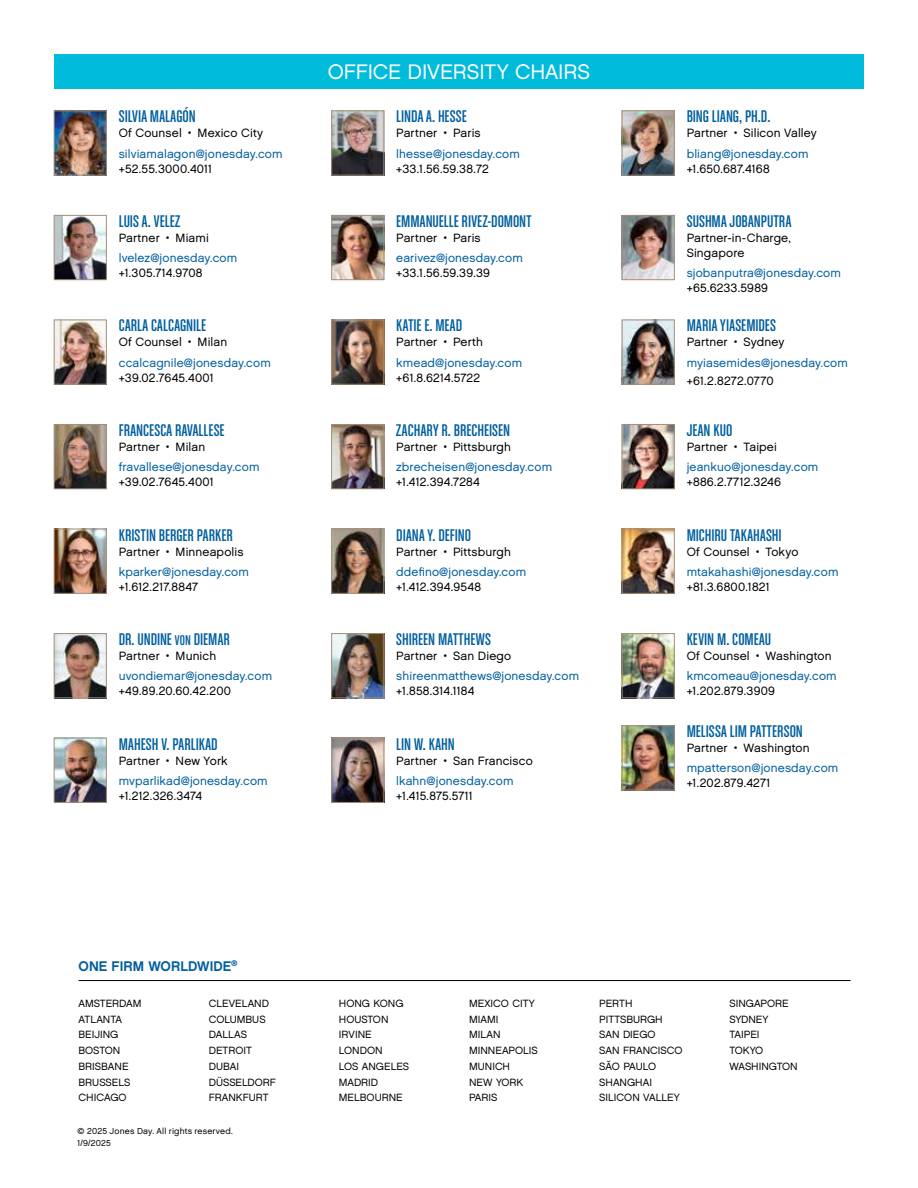
<style>
.page{position:relative;width:918px;height:1188px;background:#fff}
.page>*{position:absolute;margin:0;border:0;box-sizing:border-box;transform-origin:0 0}
.t1{font:21px "Chalet London Nineteen Sixty";letter-spacing:-.005em;color:#fff}
.t2{font:18px "Chalet Comprime Cologne Sixty";letter-spacing:.005em;color:#005f9e}
.t3{font:13.95px "Chalet New York Nineteen Sixty";color:#005f9e}
.t4{font:12px/15px "Chalet London Nineteen Sixty";letter-spacing:.01em;color:#000}
.t5{font:12px "Chalet London Nineteen Sixty";letter-spacing:.01em;color:#005f9e}
.t6{font:10.5px/15.8px "Chalet London Nineteen Sixty";color:#000}
.t7{font:8.7px/12px "Chalet London Nineteen Sixty";letter-spacing:.02em;color:#000}
.s1{font-size:15px}
</style>
<div class="page">
<div style="left:54px;top:54px;width:810px;height:34px;background:#00bcda"></div>
<hr style="left:79px;top:980px;width:772px;height:1px;background:#000">
<img style="left:56px;top:113px;width:49px;height:60px">
<div style="left:54px;top:111px;width:53px;height:64px;border:1px solid #a29079"></div>
<img style="left:334px;top:113px;width:48px;height:60px">
<div style="left:332px;top:111px;width:52px;height:64px;border:1px solid #a29079"></div>
<img style="left:624px;top:113px;width:48px;height:60px">
<div style="left:622px;top:111px;width:52px;height:64px;border:1px solid #a29079"></div>
<img style="left:56px;top:217px;width:49px;height:61px">
<div style="left:54px;top:215px;width:53px;height:65px;border:1px solid #a29079"></div>
<img style="left:334px;top:217px;width:48px;height:61px">
<div style="left:332px;top:215px;width:52px;height:65px;border:1px solid #a29079"></div>
<img style="left:624px;top:217px;width:48px;height:61px">
<div style="left:622px;top:215px;width:52px;height:65px;border:1px solid #a29079"></div>
<img style="left:56px;top:322px;width:49px;height:60px">
<div style="left:54px;top:320px;width:53px;height:64px;border:1px solid #a29079"></div>
<img style="left:334px;top:322px;width:48px;height:60px">
<div style="left:332px;top:320px;width:52px;height:64px;border:1px solid #a29079"></div>
<img style="left:624px;top:322px;width:48px;height:60px">
<div style="left:622px;top:320px;width:52px;height:64px;border:1px solid #a29079"></div>
<img style="left:56px;top:426px;width:49px;height:61px">
<div style="left:54px;top:424px;width:53px;height:65px;border:1px solid #a29079"></div>
<img style="left:334px;top:426px;width:48px;height:61px">
<div style="left:332px;top:424px;width:52px;height:65px;border:1px solid #a29079"></div>
<img style="left:624px;top:426px;width:48px;height:61px">
<div style="left:622px;top:424px;width:52px;height:65px;border:1px solid #a29079"></div>
<img style="left:56px;top:531px;width:49px;height:61px">
<div style="left:54px;top:529px;width:53px;height:65px;border:1px solid #a29079"></div>
<img style="left:334px;top:531px;width:48px;height:61px">
<div style="left:332px;top:529px;width:52px;height:65px;border:1px solid #a29079"></div>
<img style="left:624px;top:531px;width:48px;height:61px">
<div style="left:622px;top:529px;width:52px;height:65px;border:1px solid #a29079"></div>
<img style="left:56px;top:635px;width:49px;height:61px">
<div style="left:54px;top:633px;width:53px;height:65px;border:1px solid #a29079"></div>
<img style="left:334px;top:635px;width:48px;height:61px">
<div style="left:332px;top:633px;width:52px;height:65px;border:1px solid #a29079"></div>
<img style="left:624px;top:635px;width:48px;height:61px">
<div style="left:622px;top:633px;width:52px;height:65px;border:1px solid #a29079"></div>
<img style="left:624px;top:728px;width:48px;height:60px">
<div style="left:622px;top:726px;width:52px;height:64px;border:1px solid #a29079"></div>
<img style="left:56px;top:740px;width:49px;height:61px">
<div style="left:54px;top:738px;width:53px;height:65px;border:1px solid #a29079"></div>
<img style="left:334px;top:740px;width:48px;height:61px">
<div style="left:332px;top:738px;width:52px;height:65px;border:1px solid #a29079"></div>
<h2 class="t2" style="left:119px;top:107px;width:79px">SILVIA MALAGÓN</h2>
<p class="t4" style="left:119px;top:126px;width:146px">Of Counsel • Mexico City</p>
<p class="t5" style="left:119px;top:146px;width:165px">silviamalagon@jonesday.com</p>
<p class="t4" style="left:119px;top:161px;width:95px">+52.55.3000.4011</p>
<h2 class="t2" style="left:119px;top:211px;width:63px">LUIS A. VELEZ</h2>
<p class="t4" style="left:119px;top:230px;width:92px">Partner • Miami</p>
<p class="t5" style="left:119px;top:251px;width:120px">lvelez@jonesday.com</p>
<p class="t4" style="left:119px;top:265px;width:85px">+1.305.714.9708</p>
<h2 class="t2" style="left:119px;top:316px;width:89px">CARLA CALCAGNILE</h2>
<p class="t4" style="left:119px;top:335px;width:110px">Of Counsel • Milan</p>
<p class="t5" style="left:119px;top:355px;width:154px">ccalcagnile@jonesday.com</p>
<p class="t4" style="left:119px;top:370px;width:97px">+39.02.7645.4001</p>
<h2 class="t2" style="left:119px;top:420px;width:107px">FRANCESCA RAVALLESE</h2>
<p class="t4" style="left:119px;top:439px;width:88px">Partner • Milan</p>
<p class="t5" style="left:119px;top:460px;width:142px">fravallese@jonesday.com</p>
<p class="t4" style="left:119px;top:474px;width:97px">+39.02.7645.4001</p>
<h2 class="t2" style="left:119px;top:525px;width:116px">KRISTIN BERGER PARKER</h2>
<p class="t4" style="left:119px;top:544px;width:126px">Partner • Minneapolis</p>
<p class="t5" style="left:119px;top:564px;width:132px">kparker@jonesday.com</p>
<p class="t4" style="left:119px;top:579px;width:81px">+1.612.217.8847</p>
<h2 class="t2" style="left:119px;top:629px;width:113px">DR. UNDINE <span class="s1">VON</span> DIEMAR</h2>
<p class="t4" style="left:119px;top:648px;width:99px">Partner • Munich</p>
<p class="t5" style="left:119px;top:669px;width:155px">uvondiemar@jonesday.com</p>
<p class="t4" style="left:119px;top:684px;width:114px">+49.89.20.60.42.200</p>
<h2 class="t2" style="left:119px;top:734px;width:101px">MAHESH V. PARLIKAD</h2>
<p class="t4" style="left:119px;top:753px;width:111px">Partner • New York</p>
<p class="t5" style="left:119px;top:773px;width:150px">mvparlikad@jonesday.com</p>
<p class="t4" style="left:119px;top:788px;width:85px">+1.212.326.3474</p>
<h1 class="t1" style="left:328px;top:58px;width:264px">OFFICE DIVERSITY CHAIRS</h1>
<h2 class="t2" style="left:396px;top:107px;width:72px">LINDA A. HESSE</h2>
<p class="t4" style="left:396px;top:126px;width:86px">Partner • Paris</p>
<p class="t5" style="left:396px;top:146px;width:125px">lhesse@jonesday.com</p>
<p class="t4" style="left:396px;top:161px;width:94px">+33.1.56.59.38.72</p>
<h2 class="t2" style="left:396px;top:211px;width:137px">EMMANUELLE RIVEZ-DOMONT</h2>
<p class="t4" style="left:396px;top:230px;width:86px">Partner • Paris</p>
<p class="t5" style="left:396px;top:251px;width:128px">earivez@jonesday.com</p>
<p class="t4" style="left:396px;top:265px;width:95px">+33.1.56.59.39.39</p>
<h2 class="t2" style="left:396px;top:316px;width:68px">KATIE E. MEAD</h2>
<p class="t4" style="left:396px;top:335px;width:88px">Partner • Perth</p>
<p class="t5" style="left:396px;top:355px;width:127px">kmead@jonesday.com</p>
<p class="t4" style="left:396px;top:370px;width:85px">+61.8.6214.5722</p>
<h2 class="t2" style="left:396px;top:420px;width:115px">ZACHARY R. BRECHEISEN</h2>
<p class="t4" style="left:396px;top:439px;width:116px">Partner • Pittsburgh</p>
<p class="t5" style="left:396px;top:460px;width:157px">zbrecheisen@jonesday.com</p>
<p class="t4" style="left:396px;top:474px;width:85px">+1.412.394.7284</p>
<h2 class="t2" style="left:396px;top:525px;width:76px">DIANA Y. DEFINO</h2>
<p class="t4" style="left:396px;top:544px;width:116px">Partner • Pittsburgh</p>
<p class="t5" style="left:396px;top:564px;width:131px">ddefino@jonesday.com</p>
<p class="t4" style="left:396px;top:579px;width:86px">+1.412.394.9548</p>
<h2 class="t2" style="left:396px;top:629px;width:96px">SHIREEN MATTHEWS</h2>
<p class="t4" style="left:396px;top:648px;width:117px">Partner • San Diego</p>
<p class="t5" style="left:396px;top:669px;width:184px">shireenmatthews@jonesday.com</p>
<p class="t4" style="left:396px;top:684px;width:80px">+1.858.314.1184</p>
<h2 class="t2" style="left:396px;top:734px;width:60px">LIN W. KAHN</h2>
<p class="t4" style="left:396px;top:753px;width:138px">Partner • San Francisco</p>
<p class="t5" style="left:396px;top:773px;width:119px">lkahn@jonesday.com</p>
<p class="t4" style="left:396px;top:788px;width:78px">+1.415.875.5711</p>
<h2 class="t2" style="left:687px;top:107px;width:85px">BING LIANG, PH.D.</h2>
<p class="t4" style="left:687px;top:126px;width:132px">Partner • Silicon Valley</p>
<p class="t5" style="left:687px;top:146px;width:123px">bliang@jonesday.com</p>
<p class="t4" style="left:687px;top:161px;width:84px">+1.650.687.4168</p>
<h2 class="t2" style="left:687px;top:211px;width:106px">SUSHMA JOBANPUTRA</h2>
<p class="t4" style="left:687px;top:230px;width:106px">Partner-in-Charge,<br>Singapore</p>
<p class="t5" style="left:687px;top:266px;width:156px">sjobanputra@jonesday.com</p>
<p class="t4" style="left:687px;top:280px;width:83px">+65.6233.5989</p>
<h2 class="t2" style="left:687px;top:316px;width:91px">MARIA YIASEMIDES</h2>
<p class="t4" style="left:687px;top:335px;width:99px">Partner • Sydney</p>
<p class="t5" style="left:687px;top:355px;width:163px">myiasemides@jonesday.com</p>
<p class="t4" style="left:687px;top:373px;width:88px">+61.2.8272.0770</p>
<h2 class="t2" style="left:687px;top:420px;width:47px">JEAN KUO</h2>
<p class="t4" style="left:687px;top:439px;width:92px">Partner • Taipei</p>
<p class="t5" style="left:687px;top:460px;width:133px">jeankuo@jonesday.com</p>
<p class="t4" style="left:687px;top:474px;width:96px">+886.2.7712.3246</p>
<h2 class="t2" style="left:687px;top:525px;width:97px">MICHIRU TAKAHASHI</h2>
<p class="t4" style="left:687px;top:544px;width:113px">Of Counsel • Tokyo</p>
<p class="t5" style="left:687px;top:564px;width:153px">mtakahashi@jonesday.com</p>
<p class="t4" style="left:687px;top:579px;width:85px">+81.3.6800.1821</p>
<h2 class="t2" style="left:687px;top:629px;width:86px">KEVIN M. COMEAU</h2>
<p class="t4" style="left:687px;top:648px;width:146px">Of Counsel • Washington</p>
<p class="t5" style="left:687px;top:669px;width:151px">kmcomeau@jonesday.com</p>
<p class="t4" style="left:687px;top:684px;width:90px">+1.202.879.3909</p>
<h2 class="t2" style="left:687px;top:722px;width:118px">MELISSA LIM PATTERSON</h2>
<p class="t4" style="left:687px;top:741px;width:124px">Partner • Washington</p>
<p class="t5" style="left:687px;top:761px;width:153px">mpatterson@jonesday.com</p>
<p class="t4" style="left:687px;top:776px;width:85px">+1.202.879.4271</p>
<p class="t3" style="left:79px;top:957px;width:161px">ONE FIRM WORLDWIDE<sup>®</sup></p>
<p class="t6" style="left:79px;top:995px;width:64px">AMSTERDAM<br>ATLANTA<br>BEIJING<br>BOSTON<br>BRISBANE<br>BRUSSELS<br>CHICAGO</p>
<p class="t6" style="left:209px;top:995px;width:69px">CLEVELAND<br>COLUMBUS<br>DALLAS<br>DETROIT<br>DUBAI<br>DÜSSELDORF<br>FRANKFURT</p>
<p class="t6" style="left:339px;top:995px;width:72px">HONG KONG<br>HOUSTON<br>IRVINE<br>LONDON<br>LOS ANGELES<br>MADRID<br>MELBOURNE</p>
<p class="t6" style="left:469px;top:995px;width:70px">MEXICO CITY<br>MIAMI<br>MILAN<br>MINNEAPOLIS<br>MUNICH<br>NEW YORK<br>PARIS</p>
<p class="t6" style="left:599px;top:995px;width:85px">PERTH<br>PITTSBURGH<br>SAN DIEGO<br>SAN FRANCISCO<br>SÃO PAULO<br>SHANGHAI<br>SILICON VALLEY</p>
<p class="t6" style="left:729px;top:995px;width:70px">SINGAPORE<br>SYDNEY<br>TAIPEI<br>TOKYO<br>WASHINGTON</p>
<p class="t7" style="left:78px;top:1125px;width:157px">© 2025 Jones Day. All rights reserved.<br>1/9/2025</p>
</div>
